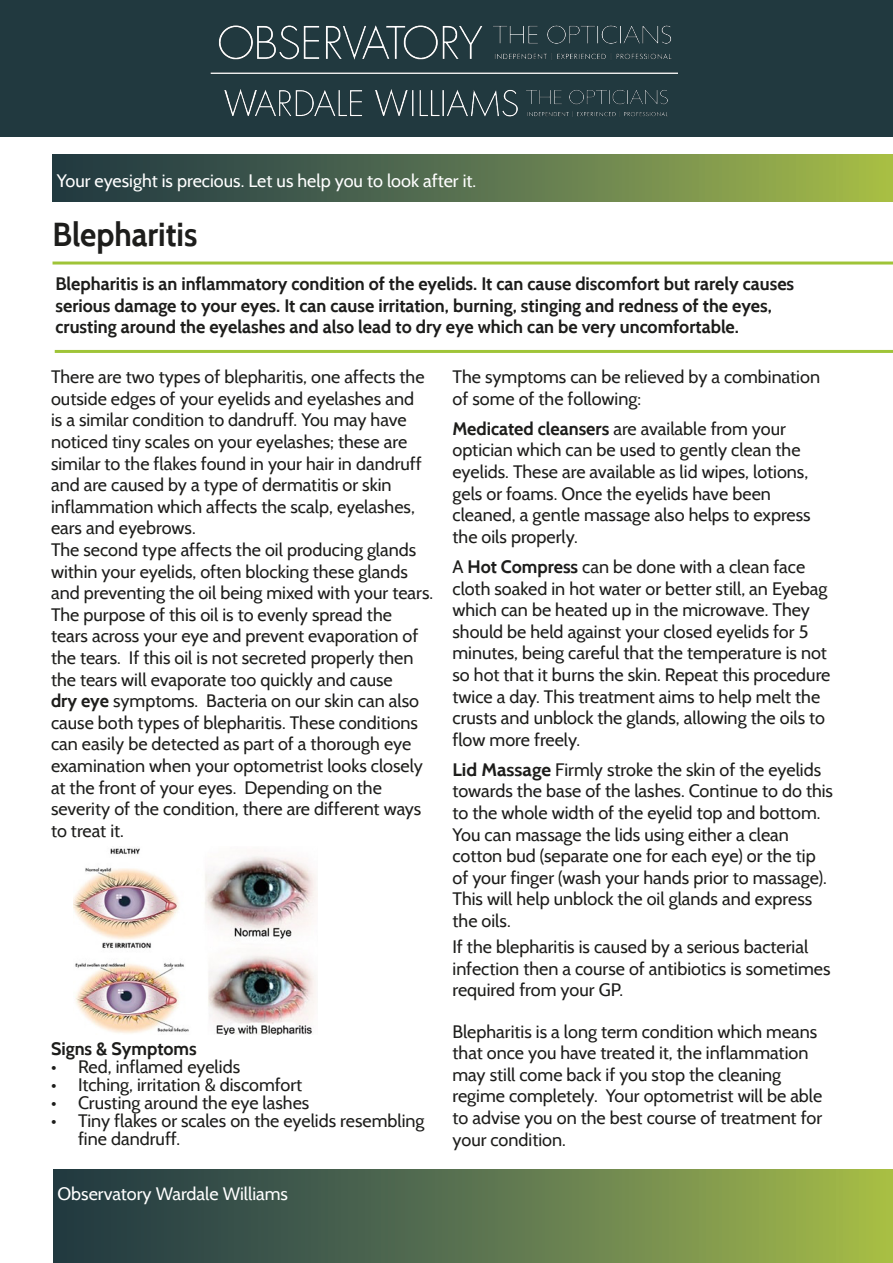
<style>
.page{position:relative;width:893px;height:1263px;background:#fff}
.page>*{position:absolute;margin:0;border:0;box-sizing:border-box;transform-origin:0 0}
.t1{font:700 33px "Cabin";color:#1d1d1b;scale:.95 1}
.t2{font:18px/21.6px "Cabin";color:#1d1d1b}
.t3{font:700 18px/21.6px "Cabin";color:#1d1d1b}
.t4{font:18px "Cabin";color:#fff}
.s1{font-weight:700}
</style>
<div class="page">
<div style="left:0;top:0;width:893px;height:136px;background:#21393f"></div>
<img style="left:211px;top:25px;width:467px;height:92px">
<div style="left:53px;top:154px;width:840px;height:48px;background:linear-gradient(to right,#1a3348,#a2b94f)"></div>
<hr style="left:53px;top:261px;width:840px;height:3px;background:#9fc438">
<hr style="left:55px;top:350px;width:838px;height:3px;background:#9fc438">
<div style="left:53px;top:1169px;width:840px;height:94px;background:linear-gradient(to right,#1a3348,#a2b94f)"></div>
<img style="left:73px;top:848px;width:244px;height:187px">
<p class="t4" style="left:57px;top:169px;width:421px">Your eyesight is precious. Let us help you to look after it.</p>
<p class="t1" style="left:53px;top:214px;width:154px">Blepharitis</p>
<p class="t3" style="left:56px;top:273px;width:740px">Blepharitis is an inflammatory condition of the eyelids. It can cause discomfort but rarely causes serious damage to your eyes. It can cause irritation, burning, stinging and redness of the eyes, crusting around the eyelashes and also lead to dry eye which can be very uncomfortable.</p>
<p class="t2" style="left:51px;top:366px;width:375px">There are two types of blepharitis, one affects the outside edges of your eyelids and eyelashes and is a similar condition to dandruff. You may have noticed tiny scales on your eyelashes; these are similar to the flakes found in your hair in dandruff and are caused by a type of dermatitis or skin inflammation which affects the scalp, eyelashes, ears and eyebrows.</p>
<p class="t2" style="left:51px;top:539px;width:384px">The second type affects the oil producing glands within your eyelids, often blocking these glands and preventing the oil being mixed with your tears.<br>The purpose of this oil is to evenly spread the tears across your eye and prevent evaporation of the tears. If this oil is not secreted properly then the tears will evaporate too quickly and cause<br><span class="s1">dry eye</span> symptoms. Bacteria on our skin can also cause both types of blepharitis. These conditions can easily be detected as part of a thorough eye examination when your optometrist looks closely at the front of your eyes. Depending on the severity of the condition, there are different ways to treat it.</p>
<p class="t3" style="left:51px;top:1038px;width:147px">Signs &amp; Symptoms</p>
<p class="t2" style="left:51px;top:1056px;width:191px">• Red, inflamed eyelids</p>
<p class="t2" style="left:51px;top:1074px;width:253px">• Itching, irritation &amp; discomfort</p>
<p class="t2" style="left:51px;top:1092px;width:260px">• Crusting around the eye lashes</p>
<p class="t2" style="left:78px;top:1111px;width:348px;line-height:18px;text-indent:-27px">• Tiny flakes or scales on the eyelids resembling fine dandruff.</p>
<p class="t4" style="left:58px;top:1182px;width:232px">Observatory Wardale Williams</p>
<p class="t2" style="left:452px;top:366px;width:369px">The symptoms can be relieved by a combination of some of the following:</p>
<p class="t2" style="left:452px;top:418px;width:360px"><span class="s1">Medicated cleansers</span> are available from your optician which can be used to gently clean the eyelids. These are available as lid wipes, lotions, gels or foams. Once the eyelids have been cleaned, a gentle massage also helps to express the oils properly.</p>
<p class="t2" style="left:452px;top:556px;width:379px">A <span class="s1">Hot Compress</span> can be done with a clean face cloth soaked in hot water or better still, an Eyebag which can be heated up in the microwave. They should be held against your closed eyelids for 5 minutes, being careful that the temperature is not so hot that it burns the skin. Repeat this procedure twice a day. This treatment aims to help melt the crusts and unblock the glands, allowing the oils to flow more freely.</p>
<p class="t2" style="left:452px;top:759px;width:382px"><span class="s1">Lid Massage</span> Firmly stroke the skin of the eyelids towards the base of the lashes. Continue to do this to the whole width of the eyelid top and bottom.<br>You can massage the lids using either a clean cotton bud (separate one for each eye) or the tip of your finger (wash your hands prior to massage).<br>This will help unblock the oil glands and express the oils.</p>
<p class="t2" style="left:452px;top:936px;width:379px">If the blepharitis is caused by a serious bacterial infection then a course of antibiotics is sometimes required from your GP.</p>
<p class="t2" style="left:452px;top:1020px;width:371px">Blepharitis is a long term condition which means that once you have treated it, the inflammation may still come back if you stop the cleaning regime completely. Your optometrist will be able to advise you on the best course of treatment for your condition.</p>
</div>
